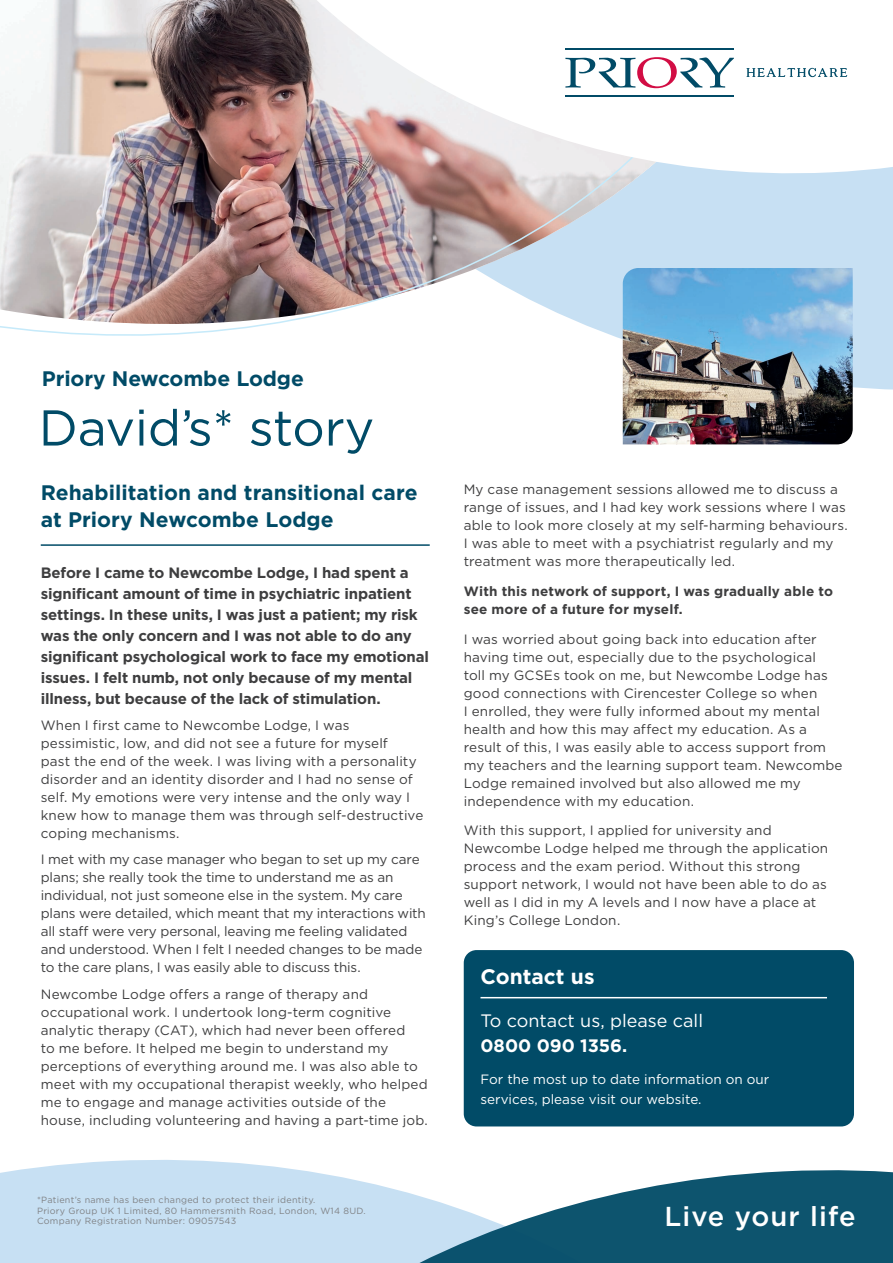
<style>
.page{position:relative;width:893px;height:1263px;background:#fff}
.page>*{position:absolute;margin:0;border:0;box-sizing:border-box;transform-origin:0 0}
.t1{font:50.25px "Gotham";letter-spacing:-.005em;color:#014b67}
.t2{font:500 27.3px "Gotham";letter-spacing:.04em;color:#fff}
.t3{font:700 21px/27px "Gotham";color:#014b67}
.t4{font:700 21px "Gotham";color:#fff}
.t5{font:18px/25.5px "Gotham";color:#fff}
.t6{font:700 15px/21px "Gotham";letter-spacing:-.01em;color:#3e3e3f}
.t7{font:13.5px/18px "Gotham";letter-spacing:.01em;color:#3e3e3f}
.t8{font:13.5px/18px "Gotham";letter-spacing:-.01em;color:#3e3e3f}
.t9{font:700 13.5px/18px "Gotham";letter-spacing:.015em;color:#3e3e3f}
.t10{font:13.5px/19.5px "Gotham";color:#fff}
.t11{font:9px/10.5px "Gotham";letter-spacing:.03em;color:#808285}
.s1{font-weight:700}
</style>
<div class="page">
<hr style="left:41px;top:544px;width:389px;height:2px;background:#014b67">
<div style="left:0;top:1163px;width:79px;height:100px;background:#c7e0f3"></div>
<svg style="left:79px;top:1160px;width:814px;height:103px"></svg>
<div style="left:464px;top:950px;width:390px;height:176px;background:#014b67;border-radius:13px"></div>
<hr style="left:480px;top:997px;width:347px;height:1px;background:#fff">
<div style="left:622px;top:189px;width:271px;height:219px;background:#c7e0f3"></div>
<img style="left:0;top:0;width:816px;height:393px">
<svg style="left:159px;top:0;width:734px;height:189px"></svg>
<svg style="left:747px;top:68px;width:100px;height:9px"></svg>
<hr style="left:565px;top:48px;width:169px;height:2px;background:#014b67">
<hr style="left:565px;top:96px;width:169px;height:1px;background:#014b67">
<svg style="left:565px;top:57px;width:169px;height:31px"></svg>
<img style="left:623px;top:268px;width:230px;height:176px">
<p class="t3" style="left:42px;top:365px;width:264px">Priory Newcombe Lodge</p>
<p class="t1" style="left:39px;top:396px;width:337px">David’s* story</p>
<p class="t3" style="left:41px;top:479px;width:378px">Rehabilitation and transitional care at Priory Newcombe Lodge</p>
<p class="t6" style="left:41px;top:562px;width:390px">Before I came to Newcombe Lodge, I had spent a significant amount of time in psychiatric inpatient settings. In these units, I was just a patient; my risk was the only concern and I was not able to do any significant psychological work to face my emotional issues. I felt numb, not only because of my mental illness, but because of the lack of stimulation.</p>
<p class="t7" style="left:41px;top:715px;width:384px">When I first came to Newcombe Lodge, I was pessimistic, low, and did not see a future for myself<br>past the end of the week. I was living with a personality disorder and an identity disorder and I had no sense of self. My emotions were very intense and the only way I knew how to manage them was through self-destructive coping mechanisms.</p>
<p class="t8" style="left:41px;top:850px;width:386px">I met with my case manager who began to set up my care plans; she really took the time to understand me as an individual, not just someone else in the system. My care plans were detailed, which meant that my interactions with all staff were very personal, leaving me feeling validated and understood. When I felt I needed changes to be made to the care plans, I was easily able to discuss this.</p>
<p class="t7" style="left:41px;top:984px;width:389px">Newcombe Lodge offers a range of therapy and occupational work. I undertook long-term cognitive analytic therapy (CAT), which had never been offered<br>to me before. It helped me begin to understand my perceptions of everything around me. I was also able to meet with my occupational therapist weekly, who helped me to engage and manage activities outside of the house, including volunteering and having a part-time job.</p>
<p class="t11" style="left:37px;top:1195px;width:330px">*Patient’s name has been changed to protect their identity.<br>Priory Group UK 1 Limited, 80 Hammersmith Road, London, W14 8UD.<br>Company Registration Number: 09057543</p>
<p class="t7" style="left:464px;top:480px;width:386px">My case management sessions allowed me to discuss a range of issues, and I had key work sessions where I was able to look more closely at my self-harming behaviours.<br>I was able to meet with a psychiatrist regularly and my treatment was more therapeutically led.</p>
<p class="t9" style="left:464px;top:582px;width:371px">With this network of support, I was gradually able to see more of a future for myself.</p>
<p class="t7" style="left:464px;top:630px;width:380px">I was worried about going back into education after having time out, especially due to the psychological<br>toll my GCSEs took on me, but Newcombe Lodge has good connections with Cirencester College so when<br>I enrolled, they were fully informed about my mental health and how this may affect my education. As a result of this, I was easily able to access support from my teachers and the learning support team. Newcombe Lodge remained involved but also allowed me my independence with my education.</p>
<p class="t7" style="left:464px;top:821px;width:366px">With this support, I applied for university and Newcombe Lodge helped me through the application process and the exam period. Without this strong support network, I would not have been able to do as well as I did in my A levels and I now have a place at King’s College London.</p>
<p class="t4" style="left:480px;top:963px;width:116px">Contact us</p>
<p class="t5" style="left:480px;top:1007px;width:224px">To contact us, please call<br><span class="s1">0800 090 1356.</span></p>
<p class="t10" style="left:480px;top:1070px;width:290px">For the most up to date information on our services, please visit our website.</p>
<p class="t2" style="left:664px;top:1198px;width:193px">Live your life</p>
</div>
